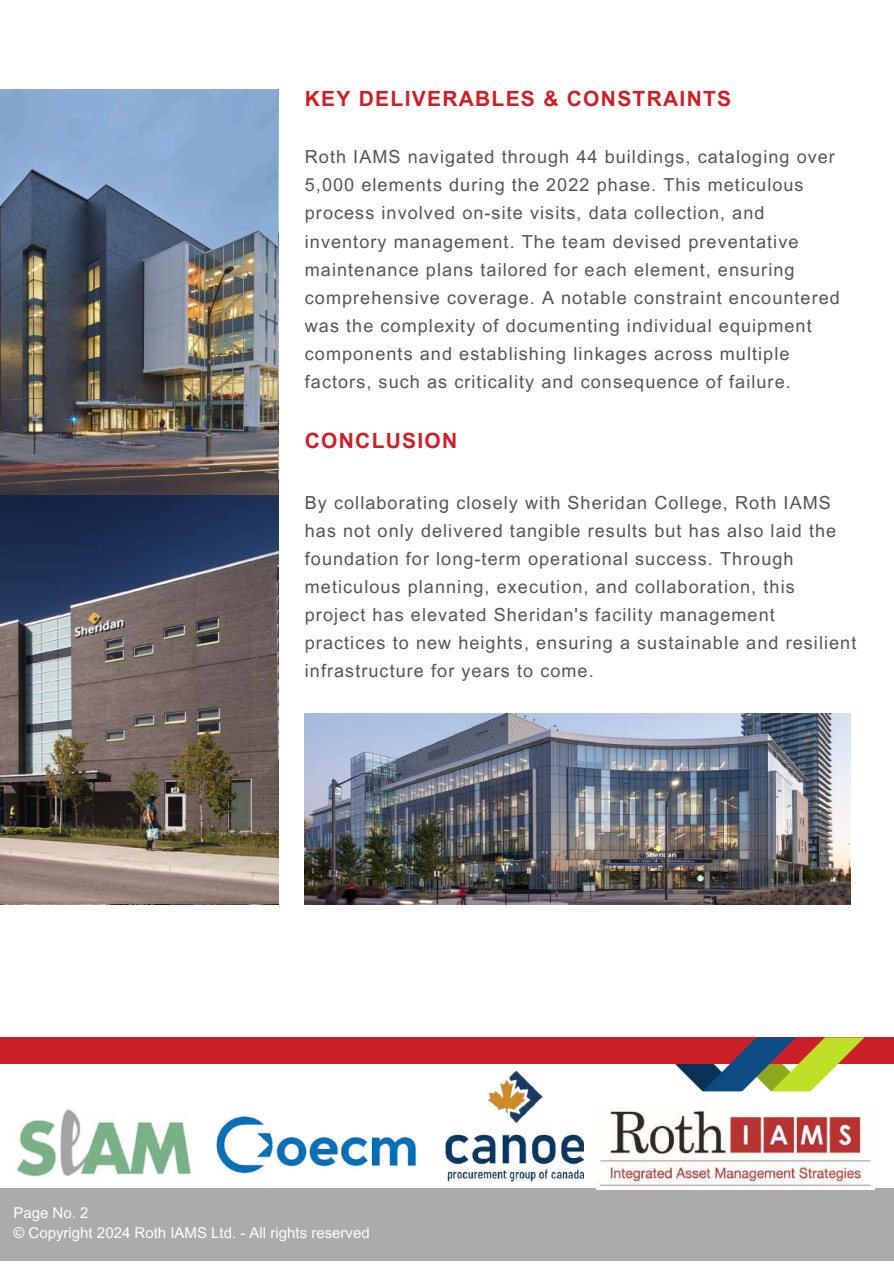
<style>
.page{position:relative;width:894px;height:1264px;background:#fff}
.page>*{position:absolute;margin:0;border:0;box-sizing:border-box;transform-origin:0 0}
.t1{font:700 21px "Arial MT Pro";letter-spacing:.06em;color:#cb2027}
.t2{font:18px/28.2px "Arial MT Pro";letter-spacing:.06em;color:#545454}
.t3{font:15px/20.2px "Arial MT Pro";color:#fff}
</style>
<div class="page">
<div style="left:0;top:1188px;width:893px;height:72px;background:#ababab"></div>
<img style="left:596px;top:1106px;width:278px;height:82px">
<img style="left:16px;top:1109px;width:176px;height:74px">
<div style="left:0;top:1036px;width:893px;height:27px;background:#cb2027"></div>
<svg style="left:649px;top:1037px;width:215px;height:54px"></svg>
<img style="left:216px;top:1116px;width:51px;height:58px">
<img style="left:267px;top:1132px;width:149px;height:35px">
<img style="left:444px;top:1070px;width:139px;height:112px">
<img style="left:0;top:90px;width:278px;height:814px">
<img style="left:305px;top:713px;width:545px;height:191px">
<img style="left:0;top:90px;width:277px;height:415px">
<p class="t1" style="left:305px;top:90px;width:428px">KEY DELIVERABLES &amp; CONSTRAINTS</p>
<p class="t2" style="left:305px;top:145px;width:536px">Roth IAMS navigated through 44 buildings, cataloging over 5,000 elements during the 2022 phase. This meticulous process involved on-site visits, data collection, and inventory management. The team devised preventative maintenance plans tailored for each element, ensuring comprehensive coverage. A notable constraint encountered was the complexity of documenting individual equipment components and establishing linkages across multiple factors, such as criticality and consequence of failure.</p>
<p class="t1" style="left:305px;top:432px;width:154px">CONCLUSION</p>
<p class="t2" style="left:305px;top:490px;width:553px">By collaborating closely with Sheridan College, Roth IAMS has not only delivered tangible results but has also laid the foundation for long-term operational success. Through meticulous planning, execution, and collaboration, this project has elevated Sheridan's facility management practices to new heights, ensuring a sustainable and resilient infrastructure for years to come.</p>
<p class="t3" style="left:13px;top:1204px;width:358px">Page No. 2<br>© Copyright 2024 Roth IAMS Ltd. - All rights reserved</p>
</div>
